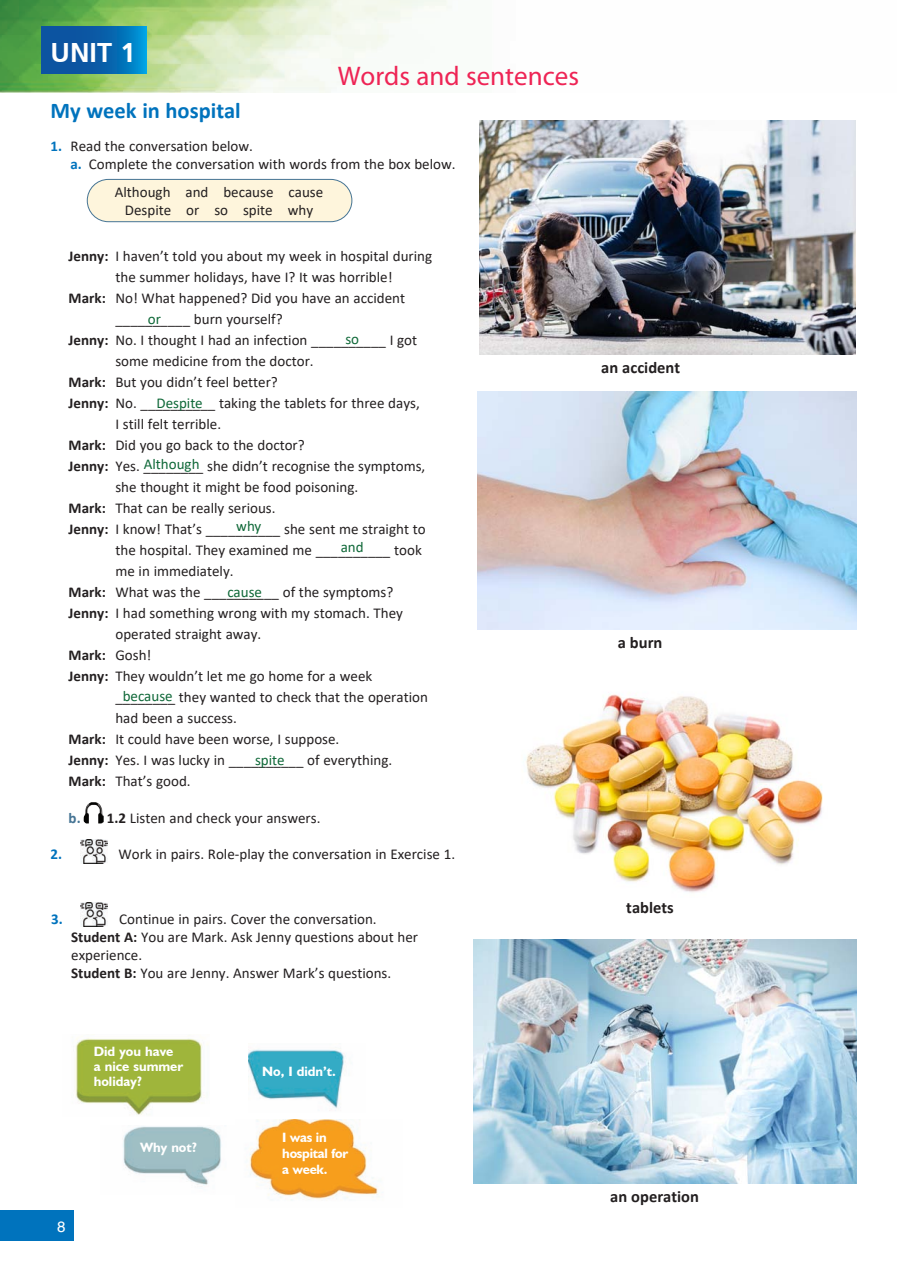
<style>
.page{position:relative;width:897px;height:1267px;background:#fff}
.page>*{position:absolute;margin:0;border:0;box-sizing:border-box;transform-origin:0 0}
.t1{font:27px "Myriad Pro";color:#ee2455}
.t2{font:700 27px "PF Catalog";color:#fff}
.t3{font:700 22.5px "Calibri";color:#0073bd}
.t4{font:700 16.5px "Calibri";color:#231f20}
.t5{font:15px/18px "Calibri";color:#231f20}
.t6{font:15px "Calibri";color:#0f6838}
.t7{font:700 15px "Calibri";color:#231f20}
.t8{font:700 15px "Calibri";color:#0073bd}
.t9{font:15px "UB Helvetica";color:#fff}
.t10{font:700 13.5px/15px "Humanist 521 BT";color:#fff}
.t11{font:700 13.5px/16.2px "Humanist 521 BT";letter-spacing:-.02em;color:#fff}
.s1{font-weight:700;color:#0073bd}
.s2{font-weight:700}
.s3{font-weight:400}
.s4{font-weight:700;color:#457494}
</style>
<div class="page">
<img style="left:0;top:0;width:448px;height:92px">
<svg style="left:42px;top:26px;width:104px;height:48px;background:#0764ae"></svg>
<div style="left:0;top:1210px;width:73px;height:30px;background:#0073bd"></div>
<img style="left:479px;top:120px;width:376px;height:235px">
<img style="left:477px;top:391px;width:379px;height:238px">
<img style="left:526px;top:694px;width:297px;height:199px">
<img style="left:473px;top:939px;width:383px;height:244px">
<div style="left:87px;top:179px;width:265px;height:43px;background:#fef5dc;border-radius:21px"></div>
<div style="left:87px;top:179px;width:265px;height:43px;border:1px solid #457494;border-radius:21px"></div>
<img style="left:81px;top:839px;width:26px;height:24px">
<img style="left:81px;top:902px;width:26px;height:24px">
<img style="left:84px;top:802px;width:20px;height:21px">
<img style="left:75px;top:1038px;width:127px;height:77px">
<img style="left:249px;top:1049px;width:97px;height:59px">
<img style="left:123px;top:1126px;width:99px;height:59px">
<img style="left:249px;top:1119px;width:129px;height:82px">
<h1 class="t2" style="left:51px;top:37px;width:86px">UNIT 1</h1>
<h1 class="t1" style="left:337px;top:59px;width:243px">Words and sentences</h1>
<h2 class="t3" style="left:51px;top:95px;width:192px">My week in hospital</h2>
<p class="t5" style="left:71px;top:136px;width:386px;text-indent:-20px"><span class="s1">1.</span> Read the conversation below.<br><span class="s1">a.</span> Complete the conversation with words from the box below.</p>
<p class="t5" style="left:115px;top:183px;width:210px;text-align:center">Although and because cause<br>Despite or so spite why</p>
<p class="t5" style="left:69px;top:246px;width:365px"><span class="s2">Jenny:</span> I haven’t told you about my week in hospital during</p>
<p class="t5" style="left:115px;top:267px;width:279px">the summer holidays, have I? It was horrible!</p>
<p class="t5" style="left:69px;top:288px;width:338px"><span class="s2">Mark:</span> No! What happened? Did you have an accident</p>
<p class="t5" style="left:115px;top:309px;width:169px">__________ burn yourself?</p>
<p class="t5" style="left:69px;top:330px;width:350px"><span class="s2">Jenny:</span> No. I thought I had an infection __________ I got</p>
<p class="t5" style="left:115px;top:351px;width:200px">some medicine from the doctor.</p>
<p class="t5" style="left:69px;top:372px;width:211px"><span class="s2">Mark:</span> But you didn’t feel better?</p>
<p class="t5" style="left:69px;top:393px;width:352px"><span class="s2">Jenny:</span> No. __________ taking the tablets for three days,</p>
<p class="t5" style="left:115px;top:414px;width:107px">I still felt terrible.</p>
<p class="t5" style="left:69px;top:435px;width:238px"><span class="s2">Mark:</span> Did you go back to the doctor?</p>
<p class="t5" style="left:69px;top:456px;width:358px"><span class="s2">Jenny:</span> Yes. ________ she didn’t recognise the symptoms,</p>
<p class="t5" style="left:115px;top:477px;width:244px">she thought it might be food poisoning.</p>
<p class="t5" style="left:69px;top:498px;width:208px"><span class="s2">Mark:</span> That can be really serious.</p>
<p class="t5" style="left:69px;top:519px;width:358px"><span class="s2">Jenny:</span> I know! That’s __________ she sent me straight to</p>
<p class="t5" style="left:115px;top:540px;width:308px">the hospital. They examined me __________ took</p>
<p class="t5" style="left:115px;top:561px;width:120px">me in immediately.</p>
<p class="t5" style="left:69px;top:582px;width:326px"><span class="s2">Mark:</span> What was the __________ of the symptoms?</p>
<p class="t5" style="left:69px;top:603px;width:336px"><span class="s2">Jenny:</span> I had something wrong with my stomach. They</p>
<p class="t5" style="left:115px;top:624px;width:147px">operated straight away.</p>
<p class="t7" style="left:69px;top:644px;width:84px">Mark: <span class="s3">Gosh!</span></p>
<p class="t5" style="left:69px;top:666px;width:305px"><span class="s2">Jenny:</span> They wouldn’t let me go home for a week</p>
<p class="t5" style="left:115px;top:687px;width:314px">________ they wanted to check that the operation</p>
<p class="t5" style="left:115px;top:708px;width:123px">had been a success.</p>
<p class="t5" style="left:69px;top:729px;width:272px"><span class="s2">Mark:</span> It could have been worse, I suppose.</p>
<p class="t5" style="left:69px;top:750px;width:325px"><span class="s2">Jenny:</span> Yes. I was lucky in __________ of everything.</p>
<p class="t5" style="left:69px;top:771px;width:124px"><span class="s2">Mark:</span> That’s good.</p>
<p class="t6" style="left:148px;top:308px;width:15px">or</p>
<p class="t6" style="left:345px;top:328px;width:15px">so</p>
<p class="t6" style="left:156px;top:392px;width:48px">Despite</p>
<p class="t6" style="left:144px;top:453px;width:57px">Although</p>
<p class="t6" style="left:236px;top:515px;width:27px">why</p>
<p class="t6" style="left:341px;top:536px;width:24px">and</p>
<p class="t6" style="left:227px;top:582px;width:36px">cause</p>
<p class="t6" style="left:123px;top:685px;width:51px">because</p>
<p class="t6" style="left:255px;top:749px;width:31px">spite</p>
<p class="t5" style="left:69px;top:808px;width:253px"><span class="s4">b.</span> <span class="s2">1.2</span> Listen and check your answers.</p>
<p class="t8" style="left:51px;top:843px;width:13px">2.</p>
<p class="t5" style="left:119px;top:844px;width:338px">Work in pairs. Role-play the conversation in Exercise 1.</p>
<p class="t8" style="left:51px;top:908px;width:13px">3.</p>
<p class="t5" style="left:71px;top:909px;width:348px;text-indent:48px">Continue in pairs. Cover the conversation.<br><span class="s2">Student A:</span> You are Mark. Ask Jenny questions about her experience.<br><span class="s2">Student B:</span> You are Jenny. Answer Mark’s questions.</p>
<p class="t4" style="left:601px;top:356px;width:80px">an accident</p>
<p class="t4" style="left:617px;top:630px;width:46px">a burn</p>
<p class="t4" style="left:626px;top:896px;width:49px">tablets</p>
<p class="t9" style="left:57px;top:1218px;width:10px">8</p>
<p class="t10" style="left:94px;top:1043px;width:91px">Did you have a nice summer holiday?</p>
<p class="t10" style="left:140px;top:1139px;width:59px">Why not?</p>
<p class="t10" style="left:262px;top:1063px;width:75px">No, I didn’t.</p>
<p class="t11" style="left:282px;top:1128px;width:67px">I was in hospital for a week.</p>
<p class="t4" style="left:610px;top:1184px;width:90px">an operation</p>
</div>
